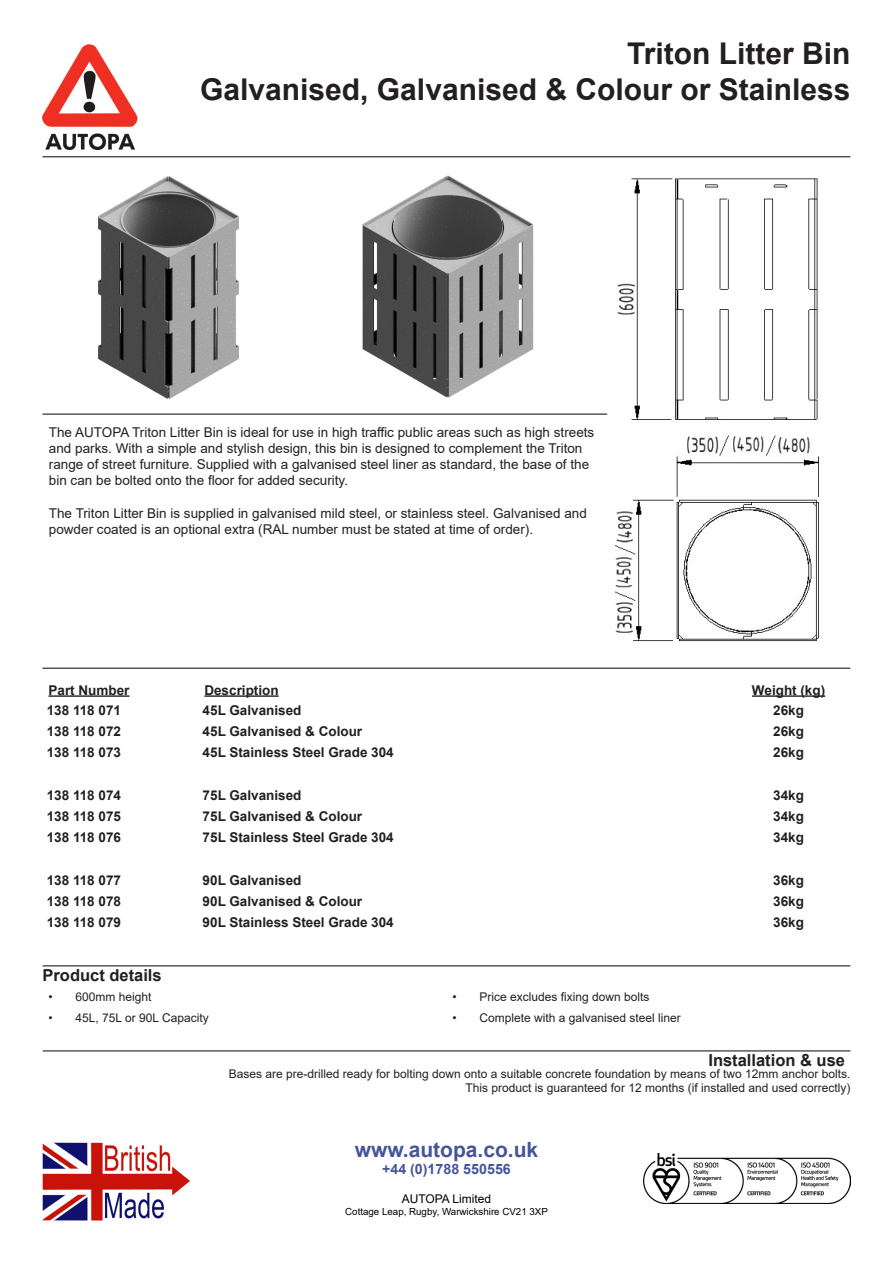
<style>
.page{position:relative;width:893px;height:1263px;background:#fff}
.page>*{position:absolute;margin:0;border:0;box-sizing:border-box;transform-origin:0 0}
.t1{font:700 30px "Arial";color:#231f20}
.t2{font:700 21px "Arial";color:#44559a}
.t3{font:700 16.5px "Arial";color:#231f20}
.t4{font:700 14.25px "Arial";color:#44559a}
.t5{font:13.5px/16.2px "Arial";color:#231f20}
.t6{font:700 13.5px "Arial";color:#231f20}
.t7{font:12px "Arial";color:#231f20}
.t8{font:12px "Arial";color:#000}
.t9{font:9.75px "Arial";color:#000}
</style>
<div class="page">
<img style="left:644px;top:1154px;width:206px;height:49px">
<img style="left:43px;top:1143px;width:147px;height:78px">
<img style="left:615px;top:178px;width:204px;height:464px">
<img style="left:42px;top:44px;width:95px;height:105px">
<hr style="left:43px;top:156px;width:807px;height:1px;background:#231f20">
<hr style="left:43px;top:414px;width:564px;height:1px;background:#231f20">
<img style="left:98px;top:176px;width:141px;height:223px">
<img style="left:362px;top:175px;width:172px;height:223px">
<hr style="left:49px;top:695px;width:81px;height:2px;background:#231f20">
<hr style="left:204px;top:695px;width:75px;height:2px;background:#231f20">
<hr style="left:752px;top:695px;width:73px;height:2px;background:#231f20">
<hr style="left:43px;top:668px;width:807px;height:1px;background:#231f20">
<hr style="left:43px;top:965px;width:807px;height:1px;background:#231f20">
<hr style="left:43px;top:1050px;width:807px;height:1px;background:#231f20">
<p class="t1" style="left:627px;top:33px;width:225px">Triton Litter Bin</p>
<p class="t1" style="left:200px;top:69px;width:652px">Galvanised, Galvanised &amp; Colour or Stainless</p>
<p class="t5" style="left:49px;top:424px;width:547px">The AUTOPA Triton Litter Bin is ideal for use in high traffic public areas such as high streets and parks. With a simple and stylish design, this bin is designed to complement the Triton range of street furniture. Supplied with a galvanised steel liner as standard, the base of the bin can be bolted onto the floor for added security.</p>
<p class="t5" style="left:49px;top:505px;width:539px">The Triton Litter Bin is supplied in galvanised mild steel, or stainless steel. Galvanised and powder coated is an optional extra (RAL number must be stated at time of order).</p>
<p class="t6" style="left:49px;top:680px;width:83px">Part Number</p>
<p class="t6" style="left:204px;top:680px;width:76px">Description</p>
<p class="t6" style="left:752px;top:680px;width:75px">Weight (kg)</p>
<p class="t6" style="left:47px;top:700px;width:76px">138 118 071</p>
<p class="t6" style="left:203px;top:700px;width:100px">45L Galvanised</p>
<p class="t6" style="left:773px;top:700px;width:32px">26kg</p>
<p class="t6" style="left:47px;top:722px;width:76px">138 118 072</p>
<p class="t6" style="left:203px;top:722px;width:161px">45L Galvanised &amp; Colour</p>
<p class="t6" style="left:773px;top:722px;width:32px">26kg</p>
<p class="t6" style="left:47px;top:743px;width:76px">138 118 073</p>
<p class="t6" style="left:203px;top:743px;width:193px">45L Stainless Steel Grade 304</p>
<p class="t6" style="left:773px;top:743px;width:32px">26kg</p>
<p class="t6" style="left:47px;top:785px;width:76px">138 118 074</p>
<p class="t6" style="left:203px;top:785px;width:100px">75L Galvanised</p>
<p class="t6" style="left:773px;top:785px;width:32px">34kg</p>
<p class="t6" style="left:47px;top:807px;width:76px">138 118 075</p>
<p class="t6" style="left:203px;top:807px;width:161px">75L Galvanised &amp; Colour</p>
<p class="t6" style="left:773px;top:807px;width:32px">34kg</p>
<p class="t6" style="left:47px;top:828px;width:76px">138 118 076</p>
<p class="t6" style="left:203px;top:828px;width:193px">75L Stainless Steel Grade 304</p>
<p class="t6" style="left:773px;top:828px;width:32px">34kg</p>
<p class="t6" style="left:47px;top:870px;width:76px">138 118 077</p>
<p class="t6" style="left:203px;top:870px;width:100px">90L Galvanised</p>
<p class="t6" style="left:773px;top:870px;width:32px">36kg</p>
<p class="t6" style="left:47px;top:892px;width:76px">138 118 078</p>
<p class="t6" style="left:203px;top:892px;width:161px">90L Galvanised &amp; Colour</p>
<p class="t6" style="left:773px;top:892px;width:32px">36kg</p>
<p class="t6" style="left:47px;top:913px;width:76px">138 118 079</p>
<p class="t6" style="left:203px;top:913px;width:193px">90L Stainless Steel Grade 304</p>
<p class="t6" style="left:773px;top:913px;width:32px">36kg</p>
<p class="t3" style="left:43px;top:963px;width:121px">Product details</p>
<p class="t7" style="left:49px;top:989px;width:105px">• 600mm height</p>
<p class="t7" style="left:452px;top:989px;width:199px">• Price excludes fixing down bolts</p>
<p class="t7" style="left:49px;top:1009px;width:162px">• 45L, 75L or 90L Capacity</p>
<p class="t7" style="left:452px;top:1009px;width:230px">• Complete with a galvanised steel liner</p>
<p class="t3" style="left:708px;top:1048px;width:138px">Installation &amp; use</p>
<p class="t7" style="left:229px;top:1065px;width:623px">Bases are pre-drilled ready for bolting down onto a suitable concrete foundation by means of two 12mm anchor bolts.</p>
<p class="t7" style="left:466px;top:1080px;width:386px">This product is guaranteed for 12 months (if installed and used correctly)</p>
<p class="t2" style="left:355px;top:1135px;width:185px">www.autopa.co.uk</p>
<p class="t4" style="left:382px;top:1159px;width:130px">+44 (0)1788 550556</p>
<p class="t8" style="left:402px;top:1190px;width:91px">AUTOPA Limited</p>
<p class="t9" style="left:345px;top:1204px;width:204px">Cottage Leap, Rugby, Warwickshire CV21 3XP</p>
</div>
